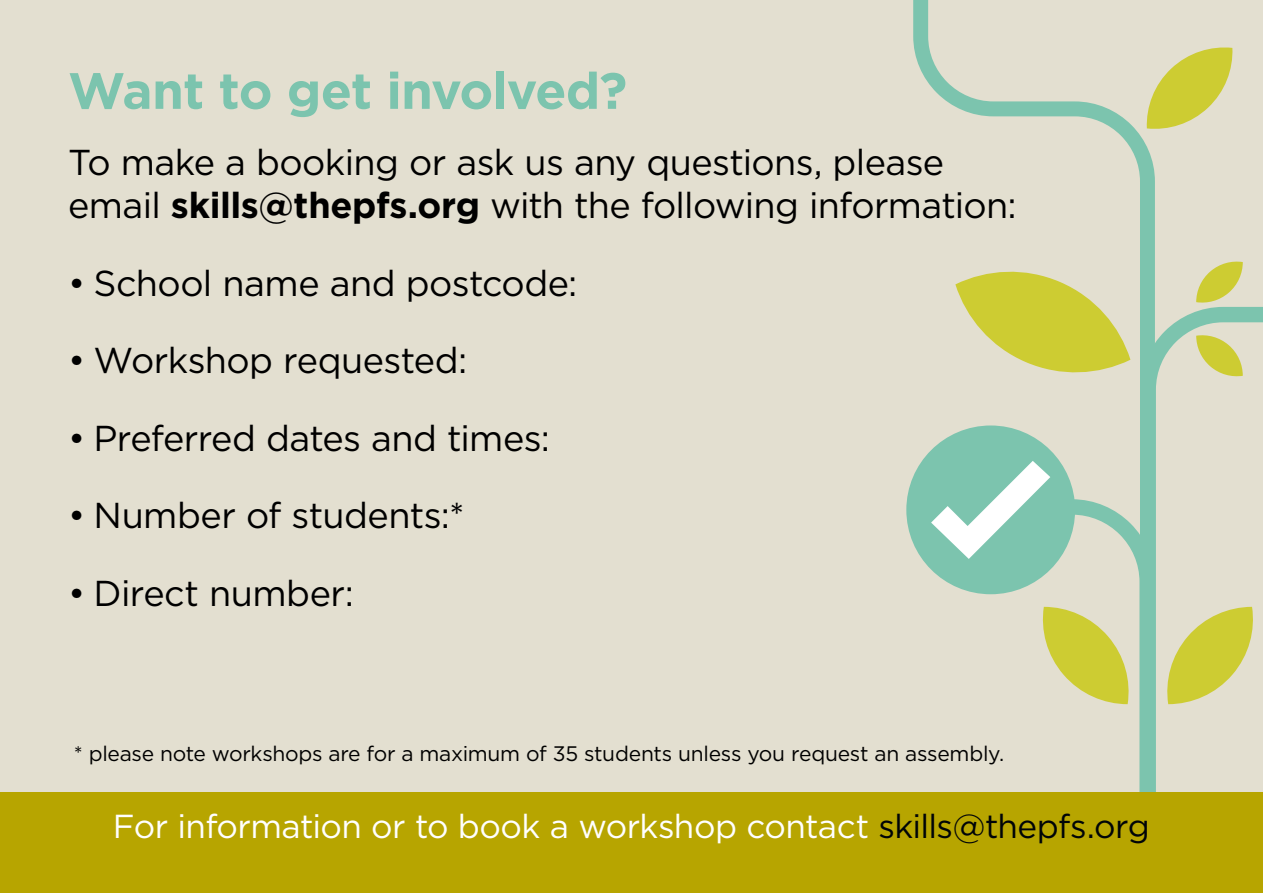
<style>
.page{position:relative;width:1263px;height:893px;background:#e3dfd0}
.page>*{position:absolute;margin:0;border:0;box-sizing:border-box;transform-origin:0 0}
.t1{font:700 51px "Gotham";letter-spacing:-.02em;color:#7cc4ae}
.t2{font:36px/43.5px "Gotham";letter-spacing:-.015em;color:#000}
.t3{font:33.3px "Gotham";letter-spacing:-.02em;color:#fff}
.t4{font:21px "Gotham";letter-spacing:-.015em;color:#000}
.s1{font-weight:700}
.s2{color:#000408}
</style>
<div class="page">
<svg style="left:1155px;top:307px;width:108px;height:485px"></svg>
<svg style="left:913px;top:0;width:242px;height:792px"></svg>
<div style="left:0;top:792px;width:1263px;height:101px;background:#b7a500"></div>
<svg style="left:1165px;top:607px;width:90px;height:97px"></svg>
<svg style="left:1040px;top:607px;width:91px;height:97px"></svg>
<svg style="left:1196px;top:334px;width:47px;height:43px"></svg>
<svg style="left:1196px;top:261px;width:47px;height:42px"></svg>
<svg style="left:1146px;top:46px;width:87px;height:85px"></svg>
<svg style="left:955px;top:267px;width:175px;height:110px"></svg>
<div style="left:906px;top:425px;width:169px;height:169px;background:#7cc4ae;border-radius:50%"></div>
<svg style="left:931px;top:461px;width:119px;height:98px"></svg>
<h1 class="t1" style="left:68px;top:57px;width:561px">Want to get involved?</h1>
<p class="t2" style="left:68px;top:140px;width:950px">To make a booking or ask us any questions, please email <span class="s1">skills@thepfs.org</span> with the following information:</p>
<p class="t2" style="left:68px;top:261px;width:511px">• School name and postcode:</p>
<p class="t2" style="left:68px;top:338px;width:401px">• Workshop requested:</p>
<p class="t2" style="left:68px;top:416px;width:483px">• Preferred dates and times:</p>
<p class="t2" style="left:68px;top:493px;width:398px">• Number of students:*</p>
<p class="t2" style="left:68px;top:571px;width:287px">• Direct number:</p>
<p class="t4" style="left:74px;top:741px;width:932px">* please note workshops are for a maximum of 35 students unless you request an assembly.</p>
<p class="t3" style="left:113px;top:806px;width:1038px">For information or to book a workshop contact <span class="s2">skills@thepfs.org</span></p>
</div>
